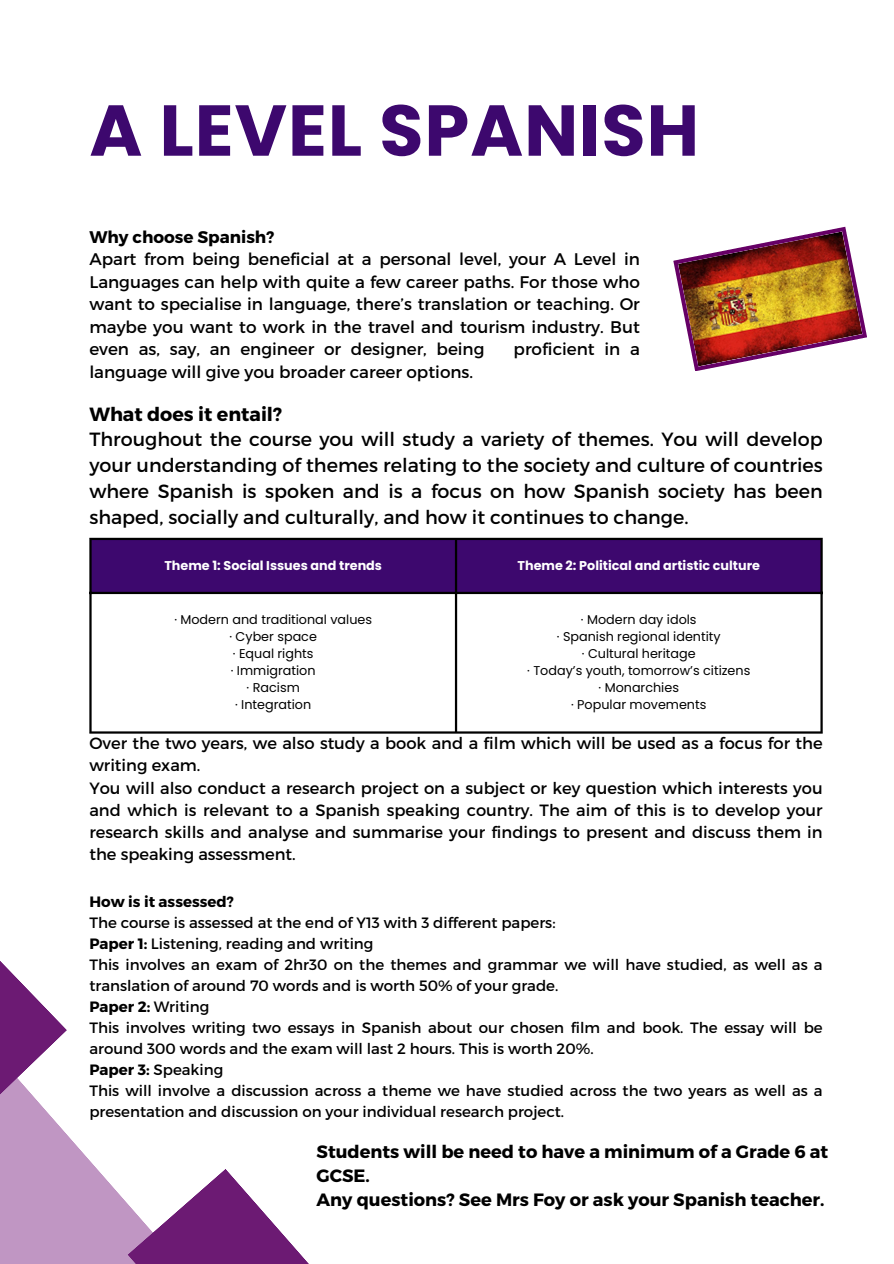
<style>
.page{position:relative;width:894px;height:1264px;background:#fff}
.page>*{position:absolute;margin:0;border:0;box-sizing:border-box;transform-origin:0 0}
.t1{font:700 71.85px "Poppins";letter-spacing:.015em;color:#3d086e}
.t2{font:19.05px/25.8px "Montserrat";color:#000}
.t3{font:700 17.85px/24.2px "Montserrat";color:#000}
.t4{font:16.8px/22.5px "Montserrat";color:#000}
.t5{font:16.35px/22px "Montserrat";color:#000}
.t6{font:15px/21px "Montserrat";color:#000}
.t7{font:700 15px "Montserrat";color:#000}
.t8{font:12.75px "Poppins";color:#000}
.t9{font:700 12.75px "Poppins";color:#fff}
.s1{font-weight:700}
.s2{font-weight:400}
</style>
<div class="page">
<svg style="left:0;top:1135px;width:127px;height:128px;background:#c8a3ca"></svg>
<svg style="left:127px;top:1169px;width:181px;height:94px"></svg>
<svg style="left:0;top:961px;width:67px;height:179px"></svg>
<img style="left:673px;top:226px;width:193px;height:144px">
<div style="left:92px;top:540px;width:728px;height:52px;background:#3d086e"></div>
<hr style="left:89px;top:540px;width:3px;height:191px;background:#000">
<hr style="left:455px;top:540px;width:2px;height:191px;background:#000">
<hr style="left:820px;top:540px;width:2px;height:191px;background:#000">
<hr style="left:89px;top:538px;width:733px;height:2px;background:#000">
<hr style="left:89px;top:592px;width:733px;height:2px;background:#000">
<hr style="left:89px;top:731px;width:733px;height:2px;background:#000">
<p class="t1" style="left:89px;top:80px;width:611px">A LEVEL SPANISH</p>
<p class="t4" style="left:89px;top:225px;width:552px"><span class="s1">Why choose Spanish?<br></span>Apart from being beneficial at a personal level, your A Level in Languages can help with quite a few career paths. For those who want to specialise in language, there’s translation or teaching. Or maybe you want to work in the travel and tourism industry. But even as, say, an engineer or designer, being</p>
<p class="t4" style="left:513px;top:337px;width:128px">proficient in a</p>
<p class="t4" style="left:89px;top:360px;width:385px">language will give you broader career options.</p>
<p class="t2" style="left:89px;top:400px;width:734px"><span class="s1">What does it entail?<br></span>Throughout the course you will study a variety of themes. You will develop your understanding of themes relating to the society and culture of countries where Spanish is spoken and is a focus on how Spanish society has been shaped, socially and culturally, and how it continues to change.</p>
<h4 class="t9" style="left:164px;top:556px;width:219px">Theme 1: Social Issues and trends</h4>
<p class="t9" style="left:517px;top:556px;width:244px">Theme 2: Political and artistic culture</p>
<h3 class="t8" style="left:174px;top:610px;width:199px">· Modern and traditional values</h3>
<p class="t8" style="left:229px;top:627px;width:89px">· Cyber space</p>
<p class="t8" style="left:233px;top:644px;width:82px">· Equal rights</p>
<p class="t8" style="left:231px;top:661px;width:86px">· Immigration</p>
<p class="t8" style="left:246px;top:678px;width:55px">· Racism</p>
<p class="t8" style="left:235px;top:695px;width:78px">· Integration</p>
<p class="t8" style="left:580px;top:610px;width:117px">· Modern day idols</p>
<p class="t8" style="left:556px;top:627px;width:165px">· Spanish regional identity</p>
<p class="t8" style="left:581px;top:644px;width:115px">· Cultural heritage</p>
<p class="t8" style="left:527px;top:661px;width:224px">· Today’s youth, tomorrow’s citizens</p>
<p class="t8" style="left:598px;top:678px;width:82px">· Monarchies</p>
<p class="t8" style="left:571px;top:695px;width:137px">· Popular movements</p>
<p class="t5" style="left:89px;top:731px;width:734px">Over the two years, we also study a book and a film which will be used as a focus for the writing exam.<br>You will also conduct a research project on a subject or key question which interests you and which is relevant to a Spanish speaking country. The aim of this is to develop your research skills and analyse and summarise your findings to present and discuss them in the speaking assessment.</p>
<p class="t7" style="left:89px;top:891px;width:146px">How is it assessed?</p>
<p class="t6" style="left:89px;top:911px;width:467px">The course is assessed at the end of Y13 with 3 different papers:</p>
<p class="t6" style="left:89px;top:932px;width:285px"><span class="s1">Paper 1:</span> Listening, reading and writing</p>
<p class="t6" style="left:89px;top:953px;width:734px">This involves an exam of 2hr30 on the themes and grammar we will have studied, as well as a translation of around 70 words and is worth 50% of your grade.</p>
<p class="t7" style="left:89px;top:996px;width:121px">Paper 2: <span class="s2">Writing</span></p>
<p class="t6" style="left:89px;top:1016px;width:734px">This involves writing two essays in Spanish about our chosen film and book. The essay will be around 300 words and the exam will last 2 hours. This is worth 20%.</p>
<p class="t6" style="left:89px;top:1057px;width:135px"><span class="s1">Paper 3:</span> Speaking</p>
<p class="t6" style="left:89px;top:1078px;width:734px">This will involve a discussion across a theme we have studied across the two years as well as a presentation and discussion on your individual research project.</p>
<h4 class="t3" style="left:316px;top:1138px;width:513px">Students will be need to have a minimum of a Grade 6 at<br>GCSE.<br>Any questions? See Mrs Foy or ask your Spanish teacher.</h4>
</div>
